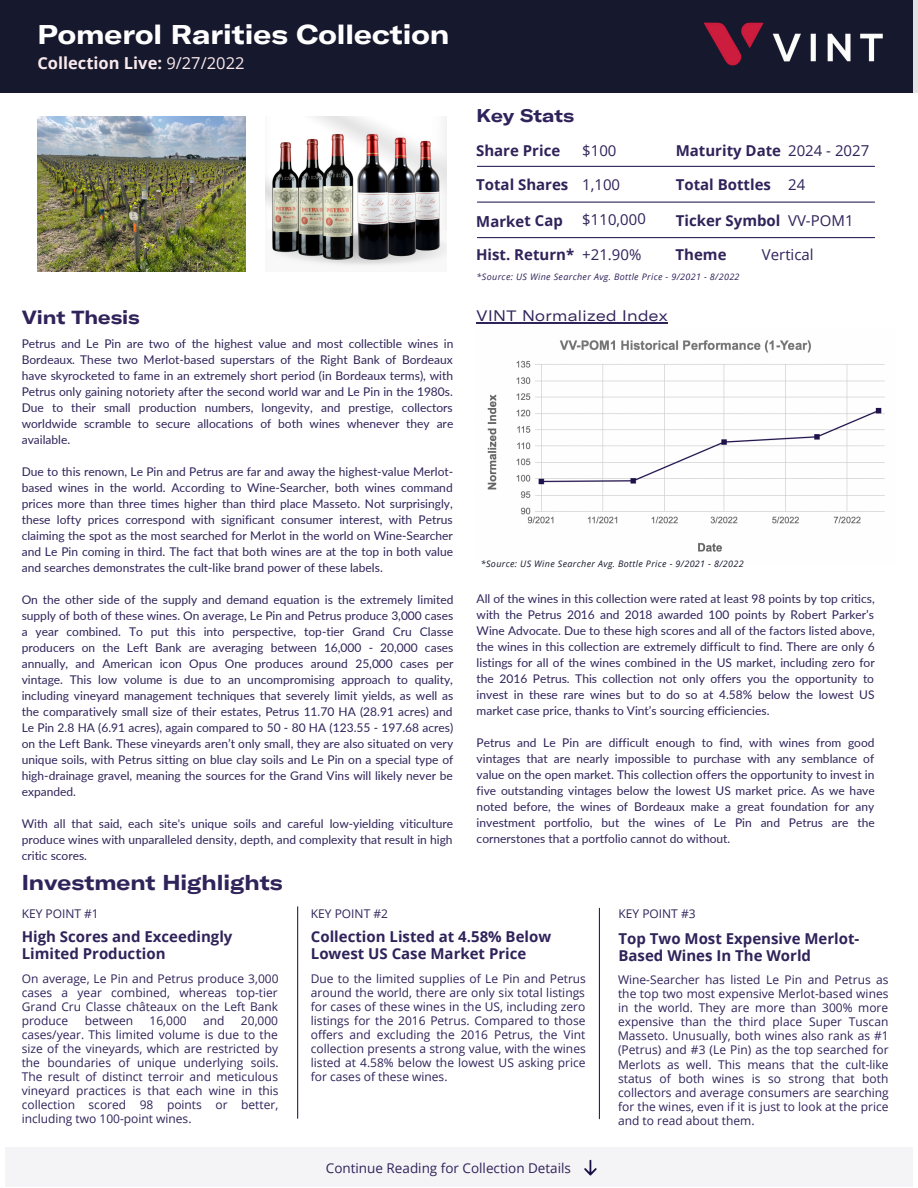
<style>
.page{position:relative;width:918px;height:1188px;background:#fff}
.page>*{position:absolute;margin:0;border:0;box-sizing:border-box;transform-origin:0 0}
.t1{font:700 expanded 27px "GT America";color:#fff}
.t2{font:700 expanded 21px "GT America";color:#30235a}
.t3{font:700 expanded 18.9px "GT America";color:#30235a}
.t4{font:700 expanded 18px "GT America";color:#30235a}
.t5{font:700 16.5px "Open Sans";color:#fae9ec}
.t6{font:700 15px/16.8px "Open Sans";color:#30235a}
.t7{font:15px "Open Sans";color:#30235a}
.t8{font:expanded 15px "GT America";letter-spacing:.025em;color:#30235a}
.t9{font:13.5px "Open Sans";color:#30235a}
.t10{font:12px/16px "Lato";color:#30235a;text-align:justify}
.t11{font:12px/14px "Open Sans";color:#30235a;text-align:justify}
.t12{font:italic 9px "Open Sans";letter-spacing:.04em;color:#30235a}
.t13{font:italic 9px "Open Sans";letter-spacing:.04em;color:#16182d}
.s1{font-weight:400}
</style>
<div class="page">
<hr style="left:477px;top:166px;width:398px;height:1px;background:#30235a">
<hr style="left:477px;top:202px;width:398px;height:1px;background:#30235a">
<hr style="left:477px;top:237px;width:398px;height:1px;background:#30235a">
<hr style="left:297px;top:907px;width:1px;height:211px;background:#30235a">
<hr style="left:599px;top:908px;width:1px;height:211px;background:#30235a">
<div style="left:5px;top:1148px;width:908px;height:39px;background:#f4f3f6"></div>
<svg style="left:584px;top:1160px;width:13px;height:16px"></svg>
<img style="left:37px;top:117px;width:209px;height:155px">
<img style="left:266px;top:117px;width:181px;height:149px">
<div style="left:0;top:0;width:913px;height:92px;background:#16182d"></div>
<img style="left:703px;top:22px;width:180px;height:44px">
<img style="left:487px;top:340px;width:398px;height:212px">
<hr style="left:477px;top:322px;width:191px;height:1px;background:#30235a">
<h1 class="t1" style="left:37px;top:17px;width:413px">Pomerol Rarities Collection</h1>
<h3 class="t5" style="left:37px;top:52px;width:209px">Collection Live: <span class="s1">9/27/2022</span></h3>
<h3 class="t3" style="left:22px;top:305px;width:120px">Vint Thesis</h3>
<p class="t10" style="left:22px;top:335px;width:433px">Petrus and Le Pin are two of the highest value and most collectible wines in Bordeaux. These two Merlot-based superstars of the Right Bank of Bordeaux have skyrocketed to fame in an extremely short period (in Bordeaux terms), with Petrus only gaining notoriety after the second world war and Le Pin in the 1980s.<br>Due to their small production numbers, longevity, and prestige, collectors worldwide scramble to secure allocations of both wines whenever they are available.</p>
<p class="t10" style="left:22px;top:463px;width:433px">Due to this renown, Le Pin and Petrus are far and away the highest-value Merlot&shy;based wines in the world. According to Wine-Searcher, both wines command prices more than three times higher than third place Masseto. Not surprisingly, these lofty prices correspond with significant consumer interest, with Petrus claiming the spot as the most searched for Merlot in the world on Wine-Searcher and Le Pin coming in third. The fact that both wines are at the top in both value and searches demonstrates the cult-like brand power of these labels.</p>
<p class="t10" style="left:22px;top:591px;width:433px">On the other side of the supply and demand equation is the extremely limited supply of both of these wines. On average, Le Pin and Petrus produce 3,000 cases a year combined. To put this into perspective, top-tier Grand Cru Classe producers on the Left Bank are averaging between 16,000 - 20,000 cases annually, and American icon Opus One produces around 25,000 cases per vintage. This low volume is due to an uncompromising approach to quality, including vineyard management techniques that severely limit yields, as well as the comparatively small size of their estates, Petrus 11.70 HA (28.91 acres) and Le Pin 2.8 HA (6.91 acres), again compared to 50 - 80 HA (123.55 - 197.68 acres) on the Left Bank. These vineyards aren’t only small, they are also situated on very unique soils, with Petrus sitting on blue clay soils and Le Pin on a special type of high-drainage gravel, meaning the sources for the Grand Vins will likely never be expanded.</p>
<p class="t10" style="left:22px;top:815px;width:433px">With all that said, each site's unique soils and careful low-yielding viticulture produce wines with unparalleled density, depth, and complexity that result in high critic scores.</p>
<h2 class="t2" style="left:22px;top:869px;width:263px">Investment Highlights</h2>
<h3 class="t4" style="left:476px;top:104px;width:99px">Key Stats</h3>
<p class="t6" style="left:476px;top:142px;width:86px">Share Price</p>
<p class="t7" style="left:582px;top:140px;width:36px">$100</p>
<p class="t6" style="left:676px;top:142px;width:195px">Maturity Date <span class="s1">2024 - 2027</span></p>
<p class="t6" style="left:476px;top:176px;width:146px">Total Shares <span class="s1">1,100</span></p>
<p class="t6" style="left:676px;top:176px;width:131px">Total Bottles <span class="s1">24</span></p>
<p class="t6" style="left:476px;top:213px;width:88px;rotate:-1deg">Market Cap</p>
<p class="t7" style="left:582px;top:209px;width:65px;rotate:-1deg">$110,000</p>
<p class="t6" style="left:676px;top:211px;width:179px">Ticker Symbol <span class="s1">VV-POM1</span></p>
<p class="t6" style="left:476px;top:246px;width:167px">Hist. Return* <span class="s1">+21.90%</span></p>
<p class="t6" style="left:676px;top:246px;width:52px">Theme</p>
<p class="t7" style="left:762px;top:244px;width:53px">Vertical</p>
<p class="t12" style="left:477px;top:271px;width:264px">*Source: US Wine Searcher Avg. Bottle Price - 9/2021 - 8/2022</p>
<p class="t8" style="left:477px;top:306px;width:193px">VINT Normalized Index</p>
<p class="t13" style="left:481px;top:558px;width:264px">*Source: US Wine Searcher Avg. Bottle Price - 9/2021 - 8/2022</p>
<p class="t10" style="left:477px;top:590px;width:400px">All of the wines in this collection were rated at least 98 points by top critics, with the Petrus 2016 and 2018 awarded 100 points by Robert Parker’s Wine Advocate. Due to these high scores and all of the factors listed above, the wines in this collection are extremely difficult to find. There are only 6 listings for all of the wines combined in the US market, including zero for the 2016 Petrus. This collection not only offers you the opportunity to invest in these rare wines but to do so at 4.58% below the lowest US market case price, thanks to Vint’s sourcing efficiencies.</p>
<p class="t10" style="left:477px;top:734px;width:400px">Petrus and Le Pin are difficult enough to find, with wines from good vintages that are nearly impossible to purchase with any semblance of value on the open market. This collection offers the opportunity to invest in five outstanding vintages below the lowest US market price. As we have noted before, the wines of Bordeaux make a great foundation for any investment portfolio, but the wines of Le Pin and Petrus are the cornerstones that a portfolio cannot do without.</p>
<p class="t11" style="left:22px;top:907px;width:79px">KEY POINT #1</p>
<p class="t6" style="left:22px;top:928px;width:212px">High Scores and Exceedingly<br>Limited Production</p>
<p class="t11" style="left:22px;top:971px;width:258px">On average, Le Pin and Petrus produce 3,000 cases a year combined, whereas top-tier Grand Cru Classe châteaux on the Left Bank produce</p>
<p class="t11" style="left:85px;top:1013px;width:50px">between</p>
<p class="t11" style="left:150px;top:1013px;width:39px">16,000</p>
<p class="t11" style="left:203px;top:1013px;width:23px">and</p>
<p class="t11" style="left:22px;top:1013px;width:258px;text-indent:219px">20,000 cases/year. This limited volume is due to the size of the vineyards, which are restricted by the boundaries of unique underlying soils.<br>The result of distinct terroir and meticulous vineyard practices is that each wine in this collection scored 98 points or better, including two 100-point wines.</p>
<p class="t11" style="left:311px;top:907px;width:79px">KEY POINT #2</p>
<p class="t6" style="left:311px;top:928px;width:242px">Collection Listed at 4.58% Below<br>Lowest US Case Market Price</p>
<p class="t11" style="left:311px;top:971px;width:277px">Due to the limited supplies of Le Pin and Petrus around the world, there are only six total listings for cases of these wines in the US, including zero listings for the 2016 Petrus. Compared to those offers and excluding the 2016 Petrus, the Vint collection presents a strong value, with the wines listed at 4.58% below the lowest US asking price for cases of these wines.</p>
<p class="t9" style="left:326px;top:1158px;width:247px">Continue Reading for Collection Details</p>
<p class="t11" style="left:619px;top:907px;width:79px">KEY POINT #3</p>
<p class="t6" style="left:619px;top:930px;width:242px">Top Two Most Expensive Merlot-<br>Based Wines In The World</p>
<p class="t11" style="left:618px;top:972px;width:272px">Wine-Searcher has listed Le Pin and Petrus as the top two most expensive Merlot-based wines in the world. They are more than 300% more expensive than the third place Super Tuscan Masseto. Unusually, both wines also rank as #1 (Petrus) and #3 (Le Pin) as the top searched for Merlots as well. This means that the cult-like status of both wines is so strong that both collectors and average consumers are searching for the wines, even if it is just to look at the price and to read about them.</p>
</div>
